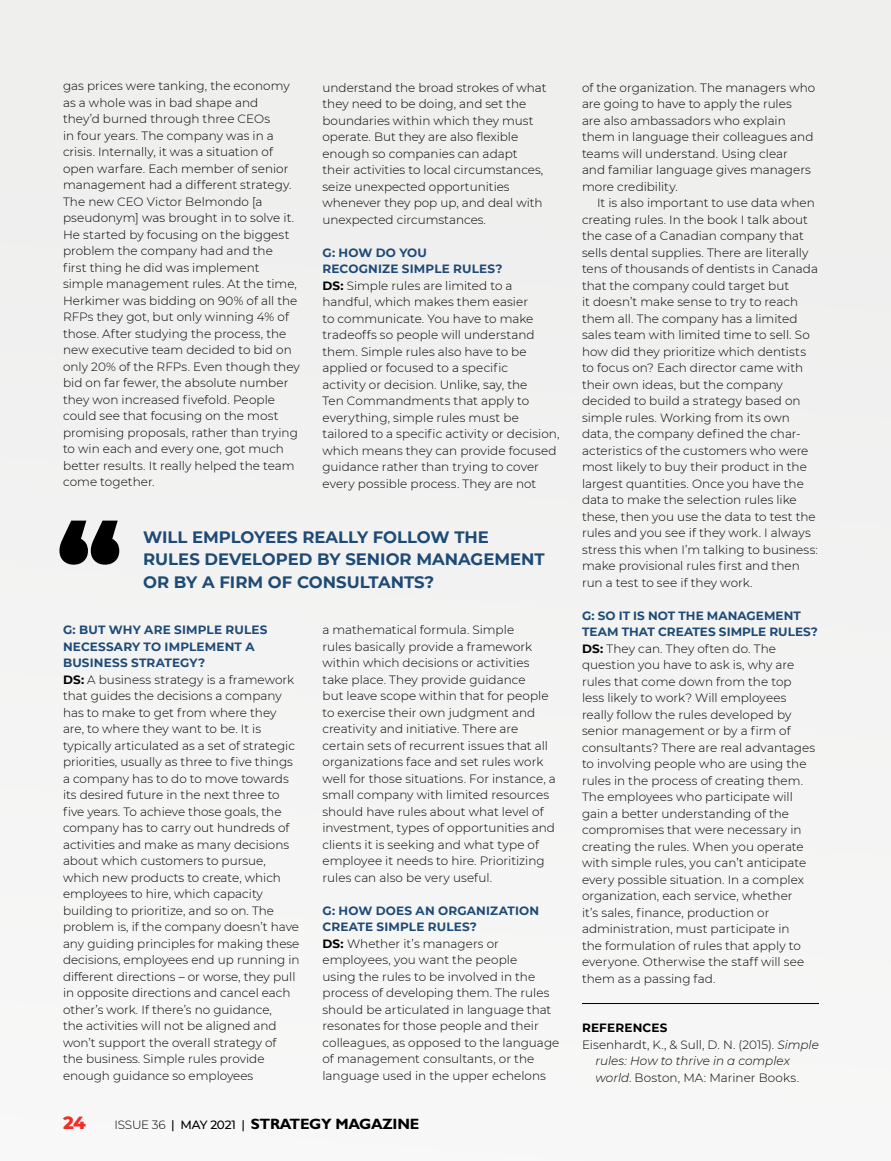
<style>
.page{position:relative;width:891px;height:1161px;background:#f3f2f2}
.page>*{position:absolute;margin:0;border:0;box-sizing:border-box;transform-origin:0 0}
.t1{font:900 108px "Montserrat";color:#000}
.t2{font:800 18px "Montserrat";color:#ec2f28}
.t3{font:700 16.5px/22.5px "Montserrat";color:#1e4b76}
.t4{font:700 15px "Gill Sans";letter-spacing:-.02em;color:#000}
.t5{font:300 12px/16.5px "Montserrat";color:#000}
.t6{font:italic 300 12px "Montserrat";letter-spacing:.005em;color:#000}
.t7{font:700 12px "Montserrat";letter-spacing:.015em;color:#000}
.s1{font-weight:700;color:#1e4b76}
.s2{font-weight:700}
.s3{font-family:"Montserrat";font-weight:300;font-size:12px}
.s4{font-family:"Montserrat";font-weight:500;font-size:12px}
.s5{font-style:italic}
</style>
<div class="page">
<hr style="left:582px;top:1003px;width:237px;height:1px;background:#000">
<p class="t5" style="left:63px;top:77px;width:238px">gas prices were tanking, the economy as a whole was in bad shape and<br>they’d burned through three CEOs<br>in four years. The company was in a crisis. Internally, it was a situation of open warfare. Each member of senior management had a different strategy.<br>The new CEO Victor Belmondo [a pseudonym] was brought in to solve it.<br>He started by focusing on the biggest problem the company had and the<br>first thing he did was implement simple management rules. At the time, Herkimer was bidding on 90% of all the RFPs they got, but only winning 4% of those. After studying the process, the new executive team decided to bid on only 20% of the RFPs. Even though they bid on far fewer, the absolute number they won increased fivefold. People could see that focusing on the most promising proposals, rather than trying to win each and every one, got much better results. It really helped the team come together.</p>
<p class="t5" style="left:322px;top:79px;width:226px">understand the broad strokes of what they need to be doing, and set the boundaries within which they must operate. But they are also flexible enough so companies can adapt their activities to local circumstances, seize unexpected opportunities whenever they pop up, and deal with unexpected circumstances.</p>
<p class="t5" style="left:322px;top:244px;width:238px"><span class="s1">G: HOW DO YOU<br>RECOGNIZE SIMPLE RULES?<br></span><span class="s2">DS:</span> Simple rules are limited to a handful, which makes them easier<br>to communicate. You have to make tradeoffs so people will understand them. Simple rules also have to be applied or focused to a specific<br>activity or decision. Unlike, say, the<br>Ten Commandments that apply to everything, simple rules must be tailored to a specific activity or decision, which means they can provide focused guidance rather than trying to cover every possible process. They are not</p>
<h1 class="t1" style="left:57px;top:481px;width:66px">“</h1>
<h3 class="t3" style="left:143px;top:525px;width:403px">WILL EMPLOYEES REALLY FOLLOW THE<br>RULES DEVELOPED BY SENIOR MANAGEMENT<br>OR BY A FIRM OF CONSULTANTS?</h3>
<p class="t5" style="left:63px;top:622px;width:238px"><span class="s1">G: BUT WHY ARE SIMPLE RULES NECESSARY TO IMPLEMENT A BUSINESS STRATEGY?<br></span><span class="s2">DS:</span> A business strategy is a framework that guides the decisions a company has to make to get from where they are, to where they want to be. It is typically articulated as a set of strategic priorities, usually as three to five things a company has to do to move towards its desired future in the next three to five years. To achieve those goals, the company has to carry out hundreds of activities and make as many decisions about which customers to pursue, which new products to create, which employees to hire, which capacity building to prioritize, and so on. The problem is, if the company doesn’t have any guiding principles for making these decisions, employees end up running in different directions – or worse, they pull in opposite directions and cancel each other’s work. If there’s no guidance,<br>the activities will not be aligned and won’t support the overall strategy of<br>the business. Simple rules provide enough guidance so employees</p>
<p class="t5" style="left:322px;top:622px;width:235px">a mathematical formula. Simple<br>rules basically provide a framework within which decisions or activities take place. They provide guidance<br>but leave scope within that for people to exercise their own judgment and creativity and initiative. There are certain sets of recurrent issues that all organizations face and set rules work well for those situations. For instance, a small company with limited resources should have rules about what level of investment, types of opportunities and clients it is seeking and what type of employee it needs to hire. Prioritizing rules can also be very useful.</p>
<p class="t5" style="left:322px;top:902px;width:238px"><span class="s1">G: HOW DOES AN ORGANIZATION CREATE SIMPLE RULES?<br></span><span class="s2">DS:</span> Whether it’s managers or employees, you want the people<br>using the rules to be involved in the process of developing them. The rules should be articulated in language that resonates for those people and their colleagues, as opposed to the language of management consultants, or the language used in the upper echelons</p>
<h2 class="t2" style="left:63px;top:1109px;width:24px">24</h2>
<p class="t4" style="left:115px;top:1115px;width:306px"><span class="s3">ISSUE 36</span> <span class="s4">| MAY 2021 |</span> STRATEGY MAGAZINE</p>
<p class="t5" style="left:582px;top:79px;width:235px">of the organization. The managers who are going to have to apply the rules<br>are also ambassadors who explain them in language their colleagues and teams will understand. Using clear<br>and familiar language gives managers more credibility.</p>
<p class="t5" style="left:582px;top:194px;width:238px;text-indent:15px">It is also important to use data when creating rules. In the book I talk about the case of a Canadian company that sells dental supplies. There are literally tens of thousands of dentists in Canada that the company could target but<br>it doesn’t make sense to try to reach them all. The company has a limited sales team with limited time to sell. So how did they prioritize which dentists to focus on? Each director came with their own ideas, but the company decided to build a strategy based on simple rules. Working from its own data, the company defined the char&shy;acteristics of the customers who were most likely to buy their product in the largest quantities. Once you have the data to make the selection rules like these, then you use the data to test the rules and you see if they work. I always stress this when I’m talking to business: make provisional rules first and then run a test to see if they work.</p>
<p class="t5" style="left:582px;top:607px;width:238px"><span class="s1">G: SO IT IS NOT THE MANAGEMENT TEAM THAT CREATES SIMPLE RULES?<br></span><span class="s2">DS:</span> They can. They often do. The question you have to ask is, why are rules that come down from the top<br>less likely to work? Will employees really follow the rules developed by senior management or by a firm of consultants? There are real advantages to involving people who are using the rules in the process of creating them.<br>The employees who participate will gain a better understanding of the compromises that were necessary in creating the rules. When you operate with simple rules, you can’t anticipate every possible situation. In a complex organization, each service, whether<br>it’s sales, finance, production or administration, must participate in<br>the formulation of rules that apply to everyone. Otherwise the staff will see them as a passing fad.</p>
<p class="t7" style="left:582px;top:1019px;width:87px">REFERENCES</p>
<p class="t5" style="left:582px;top:1036px;width:238px">Eisenhardt, K., &amp; Sull, D. N. (2015). <span class="s5">Simple</span></p>
<p class="t6" style="left:596px;top:1053px;width:196px">rules: How to thrive in a complex</p>
<p class="t5" style="left:596px;top:1069px;width:205px"><span class="s5">world</span>. Boston, MA: Mariner Books.</p>
</div>
